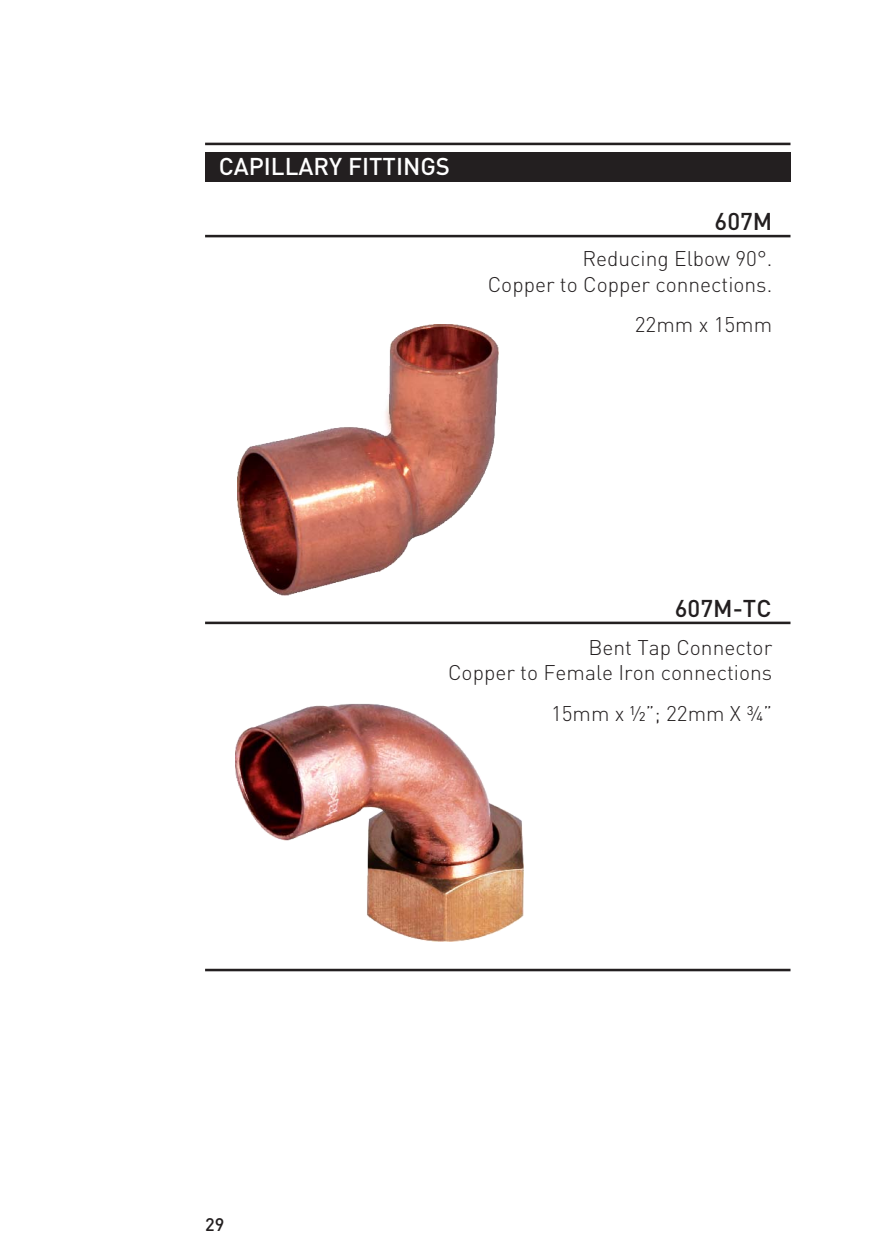
<style>
.page{position:relative;width:893px;height:1259px;background:#fff}
.page>*{position:absolute;margin:0;border:0;box-sizing:border-box;transform-origin:0 0}
.t1{font:500 24px "DIN";color:#fff}
.t2{font:500 24px "DIN";color:#231f20}
.t3{font:300 21px/25.5px "DIN";color:#231f20;text-align:right}
.t4{font:500 18px "DIN";color:#231f20}
</style>
<div class="page">
<hr style="left:205px;top:143px;width:585px;height:2px;background:#231f20">
<div style="left:205px;top:152px;width:585px;height:30px;background:#231f20"></div>
<hr style="left:205px;top:968px;width:585px;height:3px;background:#231f20">
<hr style="left:205px;top:235px;width:585px;height:2px;background:#231f20">
<hr style="left:205px;top:621px;width:585px;height:3px;background:#231f20">
<img style="left:237px;top:325px;width:261px;height:271px">
<img style="left:236px;top:704px;width:287px;height:237px">
<p class="t1" style="left:219px;top:158px;width:233px">CAPILLARY FITTINGS</p>
<p class="t2" style="left:714px;top:213px;width:59px">607M</p>
<p class="t3" style="left:488px;top:249px;width:286px">Reducing Elbow 90°.<br>Copper to Copper connections.</p>
<p class="t3" style="left:635px;top:314px;width:139px">22mm x 15mm</p>
<p class="t4" style="left:205px;top:1217px;width:21px">29</p>
<p class="t2" style="left:675px;top:600px;width:98px">607M-TC</p>
<p class="t3" style="left:448px;top:637px;width:326px">Bent Tap Connector<br>Copper to Female Iron connections</p>
<p class="t3" style="left:551px;top:703px;width:223px">15mm x ½”; 22mm X ¾”</p>
</div>
